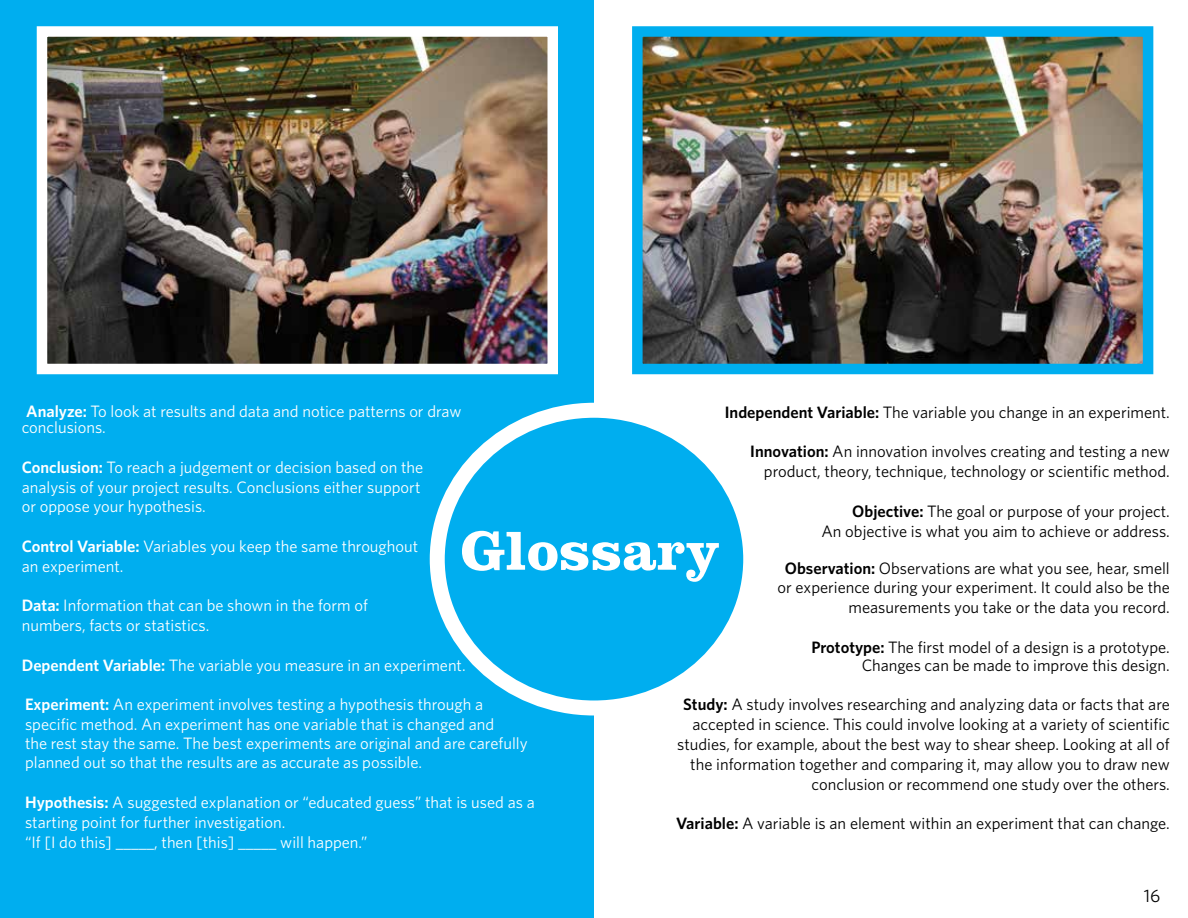
<style>
.page{position:relative;width:1188px;height:918px;background:#fff}
.page>*{position:absolute;margin:0;border:0;box-sizing:border-box;transform-origin:0 0}
.t1{font:700 57px "Clarendon LT Std";color:#fff}
.t2{font:18px "Whitney";color:#000}
.t3{font:16.5px/19.8px "Whitney";color:#000;text-align:right}
.t4{font:16.5px/19.8px "Whitney";color:#fff}
.s1{font-weight:600}
</style>
<div class="page">
<div style="left:0;top:0;width:594px;height:918px;background:#00aeef"></div>
<div style="left:437px;top:410px;width:314px;height:298px;background:#00aeef;border-radius:50%"></div>
<div style="left:430px;top:403px;width:328px;height:313px;border:15px solid #fff;border-radius:50%"></div>
<img style="left:643px;top:37px;width:499px;height:326px">
<div style="left:632px;top:26px;width:521px;height:348px;border:10px solid #00aeef"></div>
<img style="left:48px;top:37px;width:499px;height:326px">
<div style="left:37px;top:26px;width:521px;height:348px;border:10px solid #fff"></div>
<p class="t4" style="left:22px;top:403px;width:441px;line-height:15.8px"><span class="s1">Analyze:</span> To look at results and data and notice patterns or draw conclusions.</p>
<p class="t4" style="left:22px;top:457px;width:403px"><span class="s1">Conclusion:</span> To reach a judgement or decision based on the analysis of your project results. Conclusions either support or oppose your hypothesis.</p>
<p class="t4" style="left:22px;top:536px;width:398px"><span class="s1">Control Variable:</span> Variables you keep the same throughout an experiment.</p>
<p class="t4" style="left:22px;top:595px;width:348px"><span class="s1">Data:</span> Information that can be shown in the form of numbers, facts or statistics.</p>
<p class="t4" style="left:22px;top:655px;width:445px"><span class="s1">Dependent Variable:</span> The variable you measure in an experiment.</p>
<p class="t4" style="left:25px;top:694px;width:504px"><span class="s1">Experiment:</span> An experiment involves testing a hypothesis through a specific method. An experiment has one variable that is changed and<br>the rest stay the same. The best experiments are original and are carefully planned out so that the results are as accurate as possible.</p>
<p class="t4" style="left:25px;top:792px;width:511px"><span class="s1">Hypothesis:</span> A suggested explanation or “educated guess” that is used as a starting point for further investigation.<br>“If [I do this] _____, then [this] _____ will happen.”</p>
<p class="t3" style="left:725px;top:402px;width:446px"><span class="s1">Independent Variable:</span> The variable you change in an experiment.</p>
<p class="t3" style="left:750px;top:441px;width:421px"><span class="s1">Innovation:</span> An innovation involves creating and testing a new product, theory, technique, technology or scientific method.</p>
<p class="t3" style="left:822px;top:501px;width:350px"><span class="s1">Objective:</span> The goal or purpose of your project.<br>An objective is what you aim to achieve or address.</p>
<p class="t3" style="left:778px;top:558px;width:394px"><span class="s1">Observation:</span> Observations are what you see, hear, smell or experience during your experiment. It could also be the measurements you take or the data you record.</p>
<p class="t3" style="left:811px;top:638px;width:360px;line-height:18px"><span class="s1">Prototype:</span> The first model of a design is a prototype.<br>Changes can be made to improve this design.</p>
<p class="t3" style="left:677px;top:694px;width:494px"><span class="s1">Study:</span> A study involves researching and analyzing data or facts that are accepted in science. This could involve looking at a variety of scientific studies, for example, about the best way to shear sheep. Looking at all of the information together and comparing it, may allow you to draw new conclusion or recommend one study over the others.</p>
<p class="t3" style="left:676px;top:813px;width:495px"><span class="s1">Variable:</span> A variable is an element within an experiment that can change.</p>
<h1 class="t1" style="left:460px;top:516px;width:261px">Glossary</h1>
<p class="t2" style="left:1144px;top:884px;width:18px">16</p>
</div>
